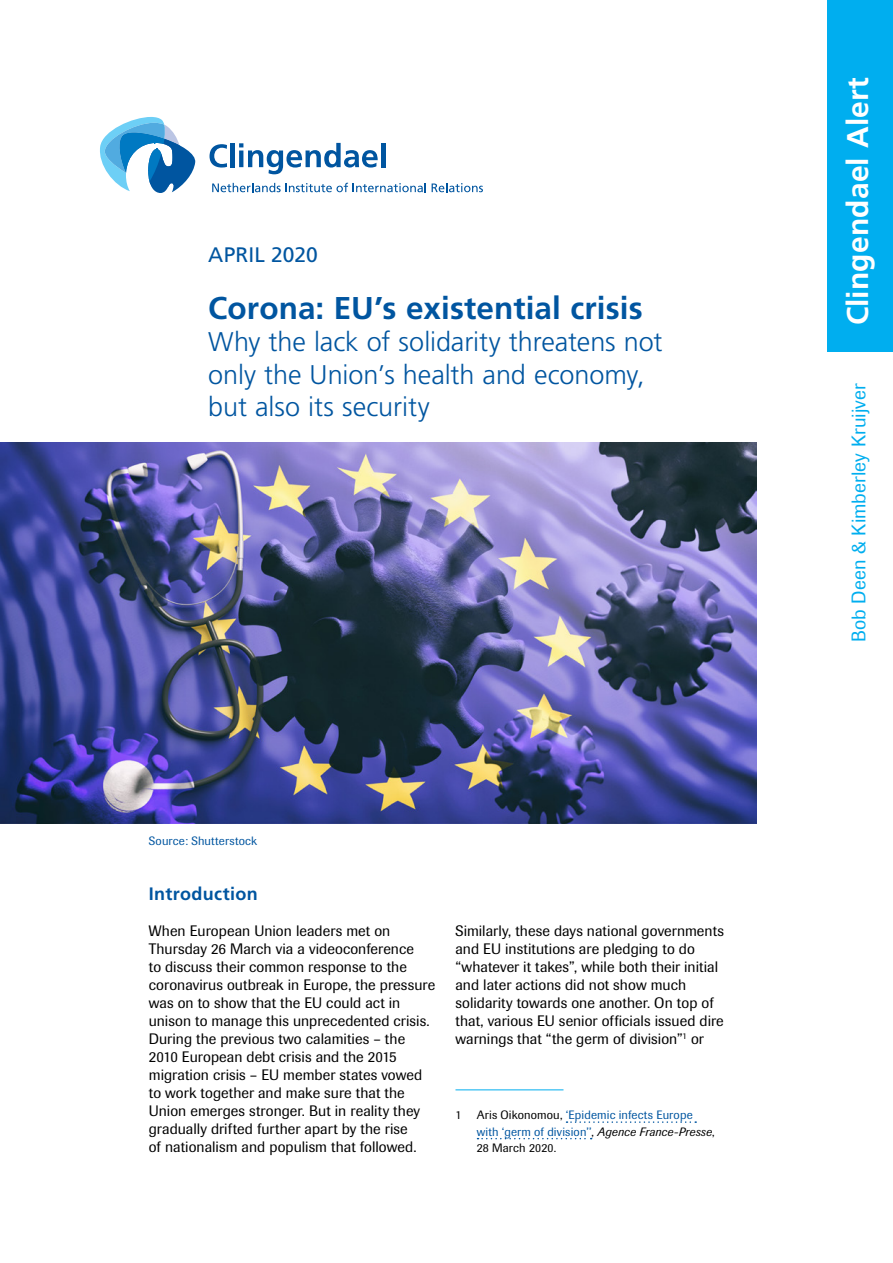
<style>
.page{position:relative;width:893px;height:1263px;background:#fff}
.page>*{position:absolute;margin:0;border:0;box-sizing:border-box;transform-origin:0 0}
.Title_Title{font:700 31.5px "Frutiger LT Std";letter-spacing:.005em;color:#0055a0}
.Title_Title-2{font:700 30px "Frutiger LT Std";letter-spacing:.005em;color:#fff}
.Subtitel_Title{font:300 27px/32.4px "Frutiger LT Std";color:#0055a0}
.Title_Title-3{font:21px "Frutiger LT Std";color:#0055a0}
.Author_Title{font:19.5px "Imago";letter-spacing:.005em;color:#00aeef}
.t1{font:700 18px "Frutiger LT Std";letter-spacing:.02em;color:#0055a0}
.P_H{font:15px/18px "Imago";letter-spacing:.005em;color:#000}
.Footnote{font:12px/16.5px "Imago";letter-spacing:.015em;color:#0055a0}
.Source_F{font:12px "Imago";letter-spacing:.02em;color:#0055a0}
.Footnote-2{font:12px "Imago";color:#000}
.s1{color:#000}
.s2{font-style:italic;color:#000}
</style>
<div class="page">
<svg style="left:210px;top:144px;width:17px;height:24px"></svg>
<hr style="left:230px;top:143px;width:4px;height:24px;background:#0055a0">
<svg style="left:239px;top:143px;width:139px;height:31px"></svg>
<hr style="left:381px;top:143px;width:4px;height:24px;background:#0055a0">
<svg style="left:212px;top:183px;width:214px;height:9px"></svg>
<svg style="left:432px;top:183px;width:51px;height:9px"></svg>
<svg style="left:100px;top:117px;width:96px;height:76px"></svg>
<div style="left:827px;top:0;width:66px;height:351px;background:#00aeef"></div>
<img style="left:0;top:443px;width:756px;height:380px">
<hr style="left:455px;top:1089px;width:108px;height:1px;background:#00aeef">
<svg style="left:566px;top:1121px;width:130px;height:2px"></svg>
<svg style="left:477px;top:1138px;width:115px;height:1px"></svg>
<p class="Title_Title-3" style="left:208px;top:242px;width:111px">APRIL 2020</p>
<p class="Title_Title" style="left:208px;top:289px;width:436px">Corona: EU’s existential crisis</p>
<p class="Subtitel_Title" style="left:208px;top:326px;width:456px">Why the lack of solidarity threatens not only the Union’s health and economy, but also its security</p>
<p class="Source_F" style="left:149px;top:834px;width:110px">Source: Shutterstock</p>
<h2 class="t1" style="left:149px;top:883px;width:110px">Introduction</h2>
<p class="P_H" style="left:149px;top:922px;width:288px">When European Union leaders met on Thursday 26 March via a videoconference<br>to discuss their common response to the coronavirus outbreak in Europe, the pressure was on to show that the EU could act in unison to manage this unprecedented crisis.<br>During the previous two calamities – the 2010 European debt crisis and the 2015 migration crisis – EU member states vowed to work together and make sure that the Union emerges stronger. But in reality they gradually drifted further apart by the rise<br>of nationalism and populism that followed.</p>
<p class="P_H" style="left:455px;top:922px;width:270px">Similarly, these days national governments and EU institutions are pledging to do “whatever it takes”, while both their initial and later actions did not show much solidarity towards one another. On top of that, various EU senior officials issued dire warnings that “the germ of division”<sup>1</sup> or</p>
<p class="Footnote-2" style="left:455px;top:1108px;width:7px">1</p>
<p class="Footnote" style="left:477px;top:1107px;width:239px"><span class="s1">Aris Oikonomou,</span> ‘Epidemic infects Europe with ‘germ of division’’<span class="s1">,</span> <span class="s2">Agence France-Presse</span><span class="s1">,<br>28 March 2020.</span></p>
<p class="Title_Title-2" style="left:840px;top:325px;width:250px;rotate:-90deg">Clingendael Alert</p>
<p class="Author_Title" style="left:847px;top:642px;width:260px;rotate:-90deg">Bob Deen &amp; Kimberley Kruijver</p>
</div>
